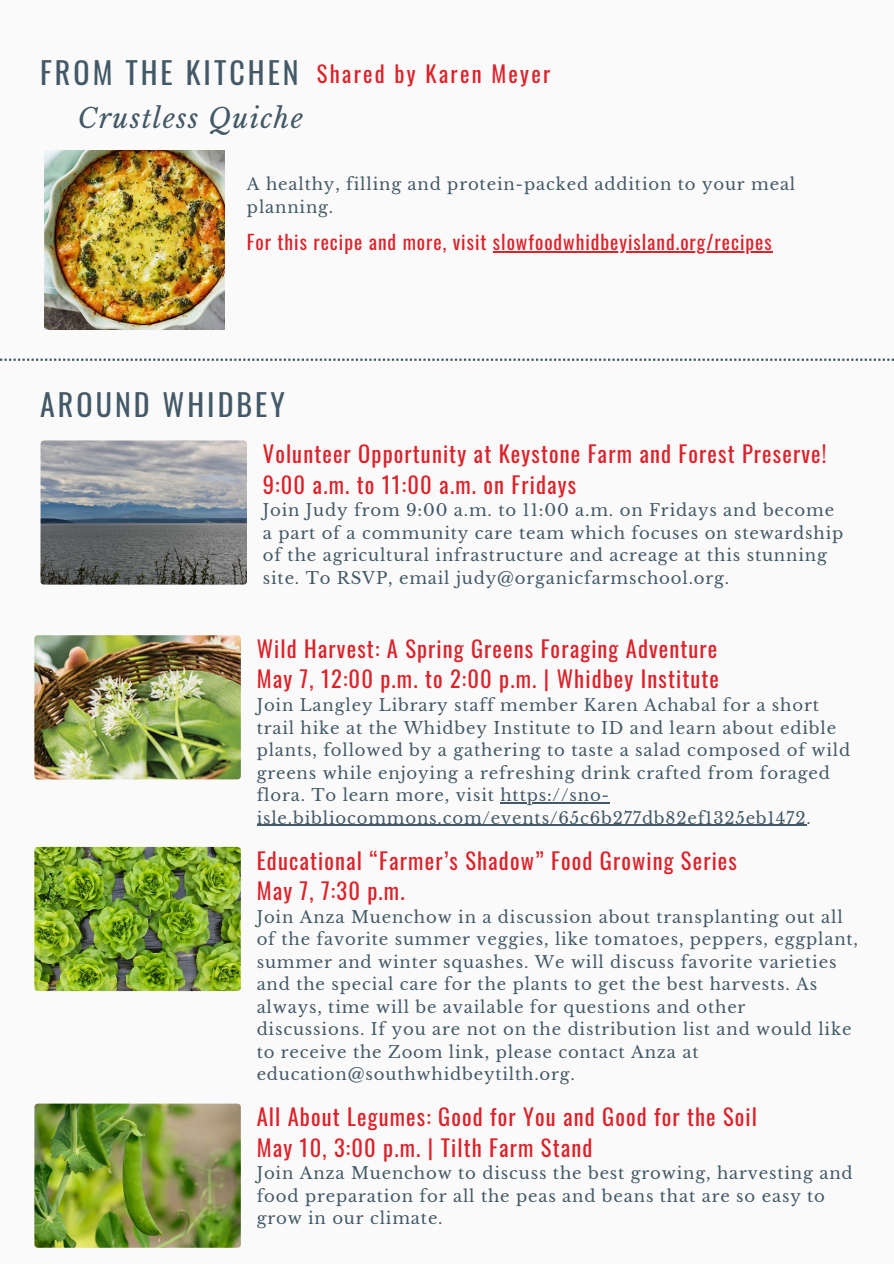
<style>
.page{position:relative;width:894px;height:1264px;background:#fff}
.page>*{position:absolute;margin:0;border:0;box-sizing:border-box;transform-origin:0 0}
.t1{font:30px "Oswald";letter-spacing:.1em;color:#435967}
.t2{font:italic 27px "Libre Baskerville";letter-spacing:.05em;color:#435967}
.t3{font:22.5px/30.3px "Oswald";letter-spacing:.05em;color:#dc222a}
.t4{font:22.5px "Oswald";letter-spacing:.1em;color:#dc222a}
.t5{font:19.5px "Oswald";letter-spacing:.05em;color:#dc222a}
.t6{font:16.5px/22.5px "Libre Baskerville";letter-spacing:.05em;color:#435967}
</style>
<div class="page">
<div style="left:0;top:0;width:893px;height:1263px;background:#fafafa"></div>
<img style="left:45px;top:150px;width:179px;height:180px">
<hr style="left:493px;top:251px;width:279px;height:1px;background:#dc222a">
<svg style="left:0;top:358px;width:893px;height:3px"></svg>
<img style="left:40px;top:440px;width:207px;height:144px;border-radius:3px">
<img style="left:34px;top:846px;width:207px;height:145px;border-radius:3px">
<img style="left:34px;top:1103px;width:207px;height:144px;border-radius:3px">
<img style="left:34px;top:635px;width:207px;height:144px;border-radius:3px">
<hr style="left:500px;top:802px;width:110px;height:1px;background:#435967">
<hr style="left:256px;top:824px;width:550px;height:1px;background:#435967">
<h3 class="t1" style="left:40px;top:50px;width:260px">FROM THE KITCHEN</h3>
<h1 class="t2" style="left:78px;top:102px;width:227px">Crustless Quiche</h1>
<h4 class="t4" style="left:316px;top:56px;width:235px">Shared by Karen Meyer</h4>
<h2 class="t6" style="left:247px;top:173px;width:549px">A healthy, filling and protein-packed addition to your meal planning.</h2>
<p class="t5" style="left:247px;top:227px;width:526px">For this recipe and more, visit slowfoodwhidbeyisland.org/recipes</p>
<p class="t1" style="left:40px;top:381px;width:246px">AROUND WHIDBEY</p>
<p class="t3" style="left:263px;top:438px;width:565px">Volunteer Opportunity at Keystone Farm and Forest Preserve!<br>9:00 a.m. to 11:00 a.m. on Fridays</p>
<p class="t6" style="left:263px;top:499px;width:582px">Join Judy from 9:00 a.m. to 11:00 a.m. on Fridays and become a part of a community care team which focuses on stewardship of the agricultural infrastructure and acreage at this stunning site. To RSVP, email judy@organicfarmschool.org.</p>
<p class="t3" style="left:256px;top:632px;width:462px">Wild Harvest: A Spring Greens Foraging Adventure</p>
<p class="t3" style="left:256px;top:663px;width:463px">May 7, 12:00 p.m. to 2:00 p.m. | Whidbey Institute</p>
<p class="t6" style="left:256px;top:694px;width:595px">Join Langley Library staff member Karen Achabal for a short trail hike at the Whidbey Institute to ID and learn about edible plants, followed by a gathering to taste a salad composed of wild greens while enjoying a refreshing drink crafted from foraged flora. To learn more, visit https://sno&shy;isle.bibliocommons.com/events/65c6b277db82ef1325eb1472.</p>
<p class="t3" style="left:256px;top:844px;width:481px">Educational “Farmer’s Shadow” Food Growing Series</p>
<p class="t3" style="left:256px;top:874px;width:149px">May 7, 7:30 p.m.</p>
<p class="t6" style="left:256px;top:905px;width:602px">Join Anza Muenchow in a discussion about transplanting out all of the favorite summer veggies, like tomatoes, peppers, eggplant, summer and winter squashes. We will discuss favorite varieties and the special care for the plants to get the best harvests. As always, time will be available for questions and other<br>discussions. If you are not on the distribution list and would like to receive the Zoom link, please contact Anza at education@southwhidbeytilth.org.</p>
<p class="t3" style="left:256px;top:1101px;width:501px">All About Legumes: Good for You and Good for the Soil</p>
<p class="t3" style="left:256px;top:1131px;width:337px">May 10, 3:00 p.m. | Tilth Farm Stand</p>
<p class="t6" style="left:256px;top:1162px;width:597px">Join Anza Muenchow to discuss the best growing, harvesting and food preparation for all the peas and beans that are so easy to grow in our climate.</p>
</div>
